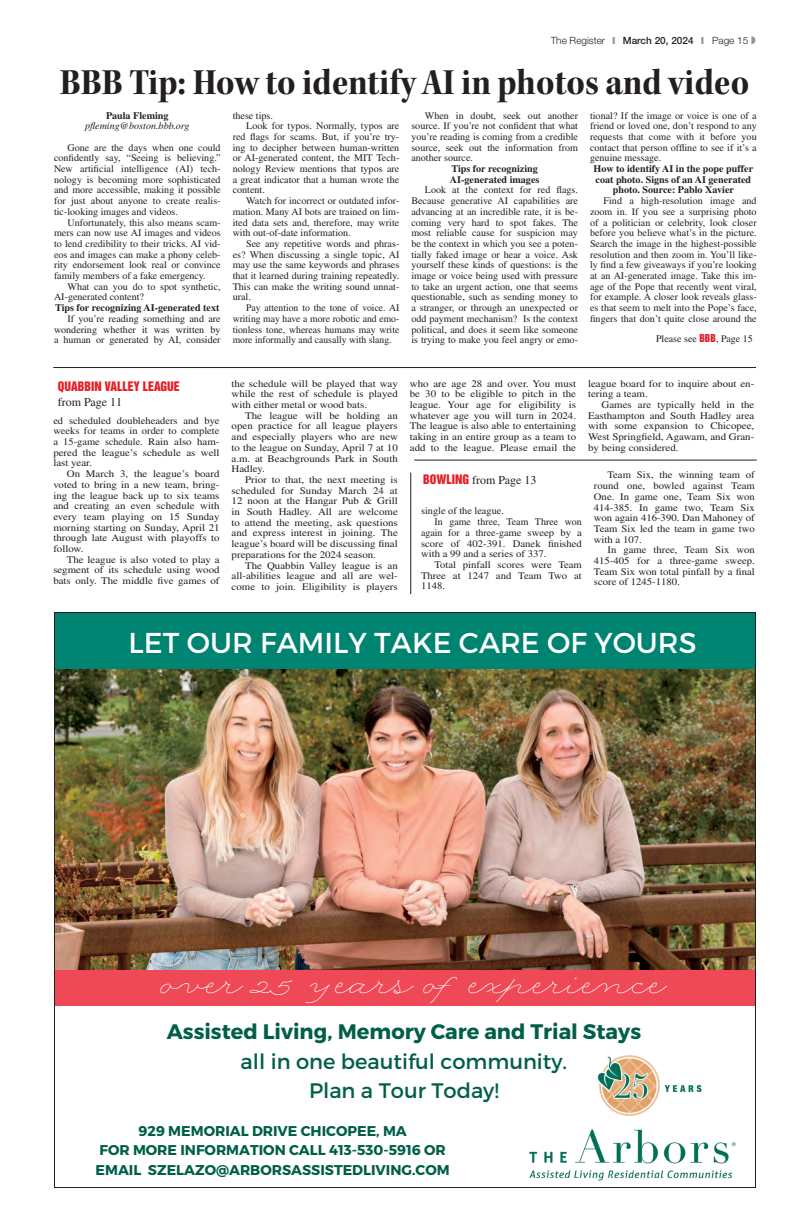
<style>
.page{position:relative;width:810px;height:1224px;background:#fff}
.page>*{position:absolute;margin:0;border:0;box-sizing:border-box;transform-origin:0 0}
.lr_-_brief_headline2{font:38px "Kepler Std Bold Scn Subh";color:#231f20}
.t1{font:31.7px "Rolling Pen Basic One";color:#fff}
.t2{font:28.7px "Montserrat";color:#fff}
.t3{font:21px/29.3px "Montserrat";color:#005f47;text-align:center}
.t4{font:700 14.2px/19.5px "Montserrat";color:#005f47;text-align:center}
.t5{font:12px "Times LT Std";color:#231f20}
.t6{font:12px "Helvetica Inserat LT Std";color:#e61e25}
.lr_-_body_text{font:10px/10.7px "Times LT Std";color:#231f20;text-align:justify}
.lr_-_body_text-2{font:10px/10.7px "Times LT Std";color:#231f20;text-align:justify;scale:1.09 1}
.lr_-_body_text-3{font:10px/10.7px "Times LT Std";color:#231f20;text-align:justify;scale:1.07 1}
.lr_-_byline_1{font:700 10px/10.7px "Times LT Std";color:#231f20;text-align:center}
.lr_-_body_text-4{font:10px/10.7px "Times LT Std";color:#231f20;text-align:justify;scale:1.05 1}
.t7{font:300 10px "Helvetica Neue LT Std";color:#231f20}
.lr_-_byline_2{font:italic 10px "Times LT Std";color:#231f20}
.s1{color:#939598}
.s2{font-weight:500}
.s3{font-family:"Helvetica Inserat LT Std";color:#e61e25}
.s4{font-weight:700}
</style>
<div class="page">
<div style="left:54px;top:612px;width:702px;height:59px;background:#008472"></div>
<img style="left:529px;top:1055px;width:207px;height:126px">
<img style="left:56px;top:670px;width:698px;height:300px">
<div style="left:54px;top:970px;width:702px;height:36px;background:#ef4856"></div>
<hr style="left:53px;top:367px;width:703px;height:1px;background:#231f20">
<hr style="left:414px;top:460px;width:343px;height:1px;background:#231f20">
<hr style="left:410px;top:473px;width:1px;height:121px;background:#231f20">
<p class="t7" style="left:551px;top:35px;width:207px">The Register <span class="s1">❙</span> <span class="s2">March 20, 2024</span> <span class="s1">❙</span> Page 15 <span class="s1">◗</span></p>
<p class="lr_-_brief_headline2" style="left:60px;top:60px;width:691px">BBB Tip: How to identify AI in photos and video</p>
<p class="lr_-_byline_1" style="left:106px;top:110px;width:64px">Paula Fleming</p>
<p class="lr_-_byline_2" style="left:85px;top:120px;width:106px">pfleming@boston.bbb.org</p>
<p class="lr_-_body_text" style="left:54px;top:142px;width:168px;text-indent:14px">Gone are the days when one could confidently say, “Seeing is believing.” New artificial intelligence (AI) tech&shy;nology is becoming more sophisticated and more accessible, making it possible for just about anyone to create realis&shy;tic-looking images and videos.</p>
<p class="lr_-_body_text" style="left:54px;top:217px;width:168px;text-indent:14px">Unfortunately, this also means scam&shy;mers can now use AI images and videos to lend credibility to their tricks. AI vid&shy;eos and images can make a phony celeb&shy;rity endorsement look real or convince family members of a fake emergency.</p>
<p class="lr_-_body_text" style="left:54px;top:281px;width:168px;text-indent:14px">What can you do to spot synthetic,<br>AI-generated content?</p>
<p class="lr_-_byline_1" style="left:55px;top:302px;width:166px">Tips for recognizing AI-generated text</p>
<p class="lr_-_body_text" style="left:54px;top:313px;width:168px;text-indent:14px">If you’re reading something and are wondering whether it was written by a human or generated by AI, consider</p>
<p class="lr_-_body_text" style="left:233px;top:110px;width:42px">these tips.</p>
<p class="lr_-_body_text" style="left:233px;top:120px;width:168px;text-indent:14px">Look for typos. Normally, typos are red flags for scams. But, if you’re try&shy;ing to decipher between human-written or AI-generated content, the MIT Tech&shy;nology Review mentions that typos are a great indicator that a human wrote the content.</p>
<p class="lr_-_body_text" style="left:233px;top:195px;width:168px;text-indent:13px">Watch for incorrect or outdated infor&shy;mation. Many AI bots are trained on lim&shy;ited data sets and, therefore, may write with out-of-date information.</p>
<p class="lr_-_body_text" style="left:233px;top:238px;width:168px;text-indent:13px">See any repetitive words and phras&shy;es? When discussing a single topic, AI may use the same keywords and phrases that it learned during training repeatedly.<br>This can make the writing sound unnat&shy;ural.</p>
<p class="lr_-_body_text" style="left:233px;top:302px;width:168px;text-indent:14px">Pay attention to the tone of voice. AI writing may have a more robotic and emo&shy;tionless tone, whereas humans may write more informally and causally with slang.</p>
<p class="lr_-_body_text" style="left:411px;top:110px;width:168px;text-indent:14px">When in doubt, seek out another source. If you’re not confident that what you’re reading is coming from a credible source, seek out the information from another source.</p>
<p class="lr_-_byline_1" style="left:452px;top:163px;width:88px">Tips for recognizing</p>
<p class="lr_-_byline_1" style="left:450px;top:174px;width:91px">AI-generated images</p>
<p class="lr_-_body_text" style="left:411px;top:185px;width:168px;text-indent:14px">Look at the context for red flags.<br>Because generative AI capabilities are advancing at an incredible rate, it is be&shy;coming very hard to spot fakes. The most reliable cause for suspicion may be the context in which you see a poten&shy;tially faked image or hear a voice. Ask yourself these kinds of questions: is the image or voice being used with pressure to take an urgent action, one that seems questionable, such as sending money to a stranger, or through an unexpected or odd payment mechanism? Is the context political, and does it seem like someone is trying to make you feel angry or emo-</p>
<p class="lr_-_body_text" style="left:590px;top:110px;width:168px">tional? If the image or voice is one of a friend or loved one, don’t respond to any requests that come with it before you contact that person offline to see if it’s a genuine message.</p>
<p class="lr_-_byline_1" style="left:594px;top:163px;width:161px">How to identify AI in the pope puffer coat photo. Signs of an AI generated photo. Source: Pablo Xavier</p>
<p class="lr_-_body_text" style="left:590px;top:195px;width:168px;text-indent:14px">Find a high-resolution image and zoom in. If you see a surprising photo of a politician or celebrity, look closer before you believe what’s in the picture.<br>Search the image in the highest-possible resolution and then zoom in. You’ll like&shy;ly find a few giveaways if you’re looking at an AI-generated image. Take this im&shy;age of the Pope that recently went viral, for example. A closer look reveals glass&shy;es that seem to melt into the Pope’s face, fingers that don’t quite close around the</p>
<p class="lr_-_body_text" style="left:656px;top:333px;width:98px">Please see <span class="s3">BBB</span>, Page 15</p>
<p class="t6" style="left:58px;top:380px;width:124px">QUABBIN VALLEY LEAGUE</p>
<p class="t5" style="left:58px;top:395px;width:66px">from Page 11</p>
<p class="lr_-_body_text-4" style="left:53px;top:415px;width:160px">ed scheduled doubleheaders and bye weeks for teams in order to complete a 15-game schedule. Rain also ham&shy;pered the league’s schedule as well last year.</p>
<p class="lr_-_body_text-2" style="left:53px;top:468px;width:154px;text-indent:14px">On March 3, the league’s board voted to bring in a new team, bring&shy;ing the league back up to six teams and creating an even schedule with every team playing on 15 Sunday morning starting on Sunday, April 21 through late August with playoffs to follow.</p>
<p class="lr_-_body_text-2" style="left:53px;top:554px;width:154px;text-indent:14px">The league is also voted to play a segment of its schedule using wood bats only. The middle five games of</p>
<p class="lr_-_body_text-2" style="left:232px;top:378px;width:154px">the schedule will be played that way while the rest of schedule is played with either metal or wood bats.</p>
<p class="lr_-_body_text-2" style="left:232px;top:410px;width:154px;text-indent:14px">The league will be holding an open practice for all league players and especially players who are new to the league on Sunday, April 7 at 10 a.m. at Beachgrounds Park in South Hadley.</p>
<p class="lr_-_body_text-2" style="left:232px;top:474px;width:154px;text-indent:14px">Prior to that, the next meeting is scheduled for Sunday March 24 at 12 noon at the Hangar Pub &amp; Grill in South Hadley. All are welcome to attend the meeting, ask questions and express interest in joining. The league’s board will be discussing final preparations for the 2024 season.</p>
<p class="lr_-_body_text-2" style="left:232px;top:560px;width:154px;text-indent:14px">The Quabbin Valley league is an all-abilities league and all are wel&shy;come to join. Eligibility is players</p>
<p class="lr_-_body_text-2" style="left:410px;top:378px;width:154px">who are age 28 and over. You must be 30 to be eligible to pitch in the league. Your age for eligibility is whatever age you will turn in 2024.<br>The league is also able to entertaining taking in an entire group as a team to add to the league. Please email the</p>
<p class="lr_-_body_text-2" style="left:588px;top:378px;width:154px">league board for to inquire about en&shy;tering a team.</p>
<p class="lr_-_body_text-2" style="left:588px;top:399px;width:154px;text-indent:14px">Games are typically held in the Easthampton and South Hadley area with some expansion to Chicopee, West Springfield, Agawam, and Gran&shy;by being considered.</p>
<p class="t5" style="left:423px;top:473px;width:115px"><span class="s3">BOWLING</span> from Page 13</p>
<p class="lr_-_body_text" style="left:421px;top:506px;width:84px">single of the league.</p>
<p class="lr_-_body_text" style="left:421px;top:516px;width:162px;text-indent:14px">In game three, Team Three won again for a three-game sweep by a score of 402-391. Danek finished with a 99 and a series of 337.</p>
<p class="lr_-_body_text-3" style="left:421px;top:559px;width:152px;text-indent:14px">Total pinfall scores were Team Three at 1247 and Team Two at 1148.</p>
<p class="lr_-_body_text-3" style="left:594px;top:470px;width:152px;text-indent:14px">Team Six, the winning team of round one, bowled against Team One. In game one, Team Six won 414-385. In game two, Team Six won again 416-390. Dan Mahoney of Team Six led the team in game two with a 107.</p>
<p class="lr_-_body_text-3" style="left:594px;top:545px;width:152px;text-indent:14px">In game three, Team Six won 415-405 for a three-game sweep.<br>Team Six won total pinfall by a final score of 1245-1180.</p>
<p class="t2" style="left:129px;top:625px;width:569px">LET OUR FAMILY TAKE CARE OF YOURS</p>
<p class="t1" style="left:161px;top:963px;width:505px">over 25 years of experience</p>
<p class="t3" style="left:167px;top:1017px;width:476px"><span class="s4">Assisted Living, Memory Care and Trial Stays </span>all in one beautiful community.<br>Plan a Tour Today!</p>
<p class="t4" style="left:96px;top:1121px;width:356px">929 MEMORIAL DRIVE CHICOPEE, MA<br>FOR MORE INFORMATION CALL 413-530-5916 OR<br>EMAIL SZELAZO@ARBORSASSISTEDLIVING.COM</p>
</div>
